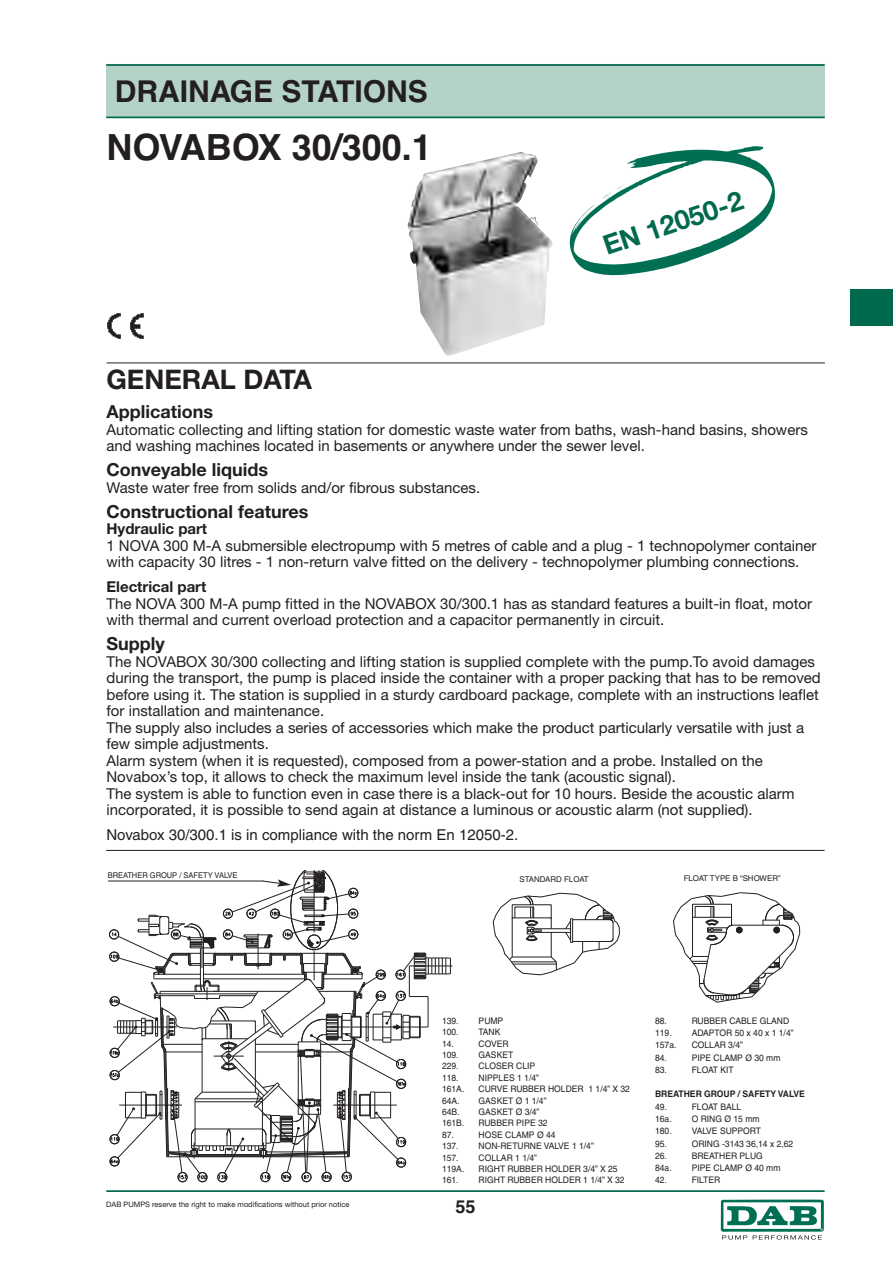
<style>
.page{position:relative;width:893px;height:1263px;background:#fff}
.page>*{position:absolute;margin:0;border:0;box-sizing:border-box;transform-origin:0 0}
.t1{font:700 36px "Helvetica";color:#231f20}
.t2{font:700 30px "Helvetica";color:#231f20}
.t3{font:700 27px "Helvetica Neue";color:#231f20}
.t4{font:700 27px "Helvetica Neue";color:#00694e}
.t5{font:700 18px "Helvetica Neue";color:#231f20}
.t6{font:700 18px "Helvetica";color:#231f20}
.t7{font:15px/16.5px "Helvetica Neue";color:#231f20}
.t8{font:15px "Helvetica";color:#231f20}
.t9{font:700 15px "Helvetica Neue";color:#231f20}
.t10{font:9px "Helvetica";color:#231f20;scale:.95 1}
.t11{font:700 9px "Helvetica";color:#231f20;scale:.95 1}
.t12{font:7.95px "Helvetica";color:#231f20}
.t13{font:7.95px "Helvetica";color:#231f20;scale:.95 1}
.t14{font:7.5px "Helvetica Neue";color:#231f20}
.t15{font:3.45px "Helvetica";color:#fff}
</style>
<div class="page">
<hr style="left:106px;top:1190px;width:719px;height:2px;background:#00694e">
<svg style="left:721px;top:1200px;width:103px;height:40px"></svg>
<img style="left:107px;top:313px;width:37px;height:26px">
<hr style="left:106px;top:363px;width:719px;height:1px;background:#231f20">
<hr style="left:106px;top:850px;width:719px;height:1px;background:#231f20">
<img style="left:408px;top:152px;width:145px;height:204px">
<div style="left:217px;top:1172px;width:10px;height:10px;border:1px solid #231f20;border-radius:50%"></div>
<div style="left:198px;top:1172px;width:9px;height:10px;border:1px solid #231f20;border-radius:50%"></div>
<div style="left:178px;top:1172px;width:9px;height:10px;border:1px solid #231f20;border-radius:50%"></div>
<div style="left:342px;top:1172px;width:10px;height:10px;border:1px solid #231f20;border-radius:50%"></div>
<div style="left:109px;top:930px;width:10px;height:9px;border:1px solid #231f20;border-radius:50%"></div>
<hr style="left:409px;top:966px;width:43px;height:1px;background:#231f20">
<div style="left:302px;top:1172px;width:9px;height:10px;border:1px solid #231f20;border-radius:50%"></div>
<div style="left:260px;top:1172px;width:10px;height:10px;border:1px solid #231f20;border-radius:50%"></div>
<div style="left:322px;top:1172px;width:9px;height:10px;border:1px solid #231f20;border-radius:50%"></div>
<div style="left:109px;top:952px;width:10px;height:10px;border:1px solid #231f20;border-radius:50%"></div>
<div style="left:281px;top:1172px;width:10px;height:10px;border:1px solid #231f20;border-radius:50%"></div>
<svg style="left:673px;top:892px;width:127px;height:111px"></svg>
<svg style="left:493px;top:893px;width:127px;height:82px"></svg>
<hr style="left:108px;top:881px;width:155px;height:1px;background:#231f20">
<svg style="left:110px;top:870px;width:341px;height:310px"></svg>
<div style="left:106px;top:64px;width:719px;height:53px;background:#b4d2c6"></div>
<hr style="left:106px;top:64px;width:719px;height:2px;background:#00694e">
<hr style="left:106px;top:117px;width:719px;height:1px;background:#00694e">
<svg style="left:569px;top:146px;width:206px;height:130px"></svg>
<div style="left:850px;top:289px;width:43px;height:36px;background:#00694e"></div>
<h2 class="t2" style="left:115px;top:80px;width:314px">DRAINAGE STATIONS</h2>
<h1 class="t1" style="left:106px;top:134px;width:327px">NOVABOX 30/300.1</h1>
<h3 class="t4" style="left:601px;top:238px;width:147px;rotate:-19deg">EN 12050-2</h3>
<h3 class="t3" style="left:106px;top:370px;width:207px">GENERAL DATA</h3>
<p class="t5" style="left:106px;top:405px;width:108px">Applications</p>
<p class="t7" style="left:106px;top:423px;width:703px">Automatic collecting and lifting station for domestic waste water from baths, wash-hand basins, showers and washing machines located in basements or anywhere under the sewer level.</p>
<p class="t5" style="left:106px;top:463px;width:163px">Conveyable liquids</p>
<p class="t7" style="left:106px;top:481px;width:375px">Waste water free from solids and/or fibrous substances.</p>
<p class="t5" style="left:106px;top:505px;width:203px">Constructional features</p>
<p class="t9" style="left:106px;top:524px;width:102px">Hydraulic part</p>
<p class="t7" style="left:106px;top:539px;width:711px">1 NOVA 300 M-A submersible electropump with 5 metres of cable and a plug - 1 technopolymer container with capacity 30 litres - 1 non-return valve fitted on the delivery - technopolymer plumbing connections.</p>
<p class="t9" style="left:106px;top:582px;width:101px">Electrical part</p>
<p class="t7" style="left:106px;top:597px;width:707px">The NOVA 300 M-A pump fitted in the NOVABOX 30/300.1 has as standard features a built-in float, motor with thermal and current overload protection and a capacitor permanently in circuit.</p>
<p class="t5" style="left:106px;top:637px;width:60px">Supply</p>
<p class="t7" style="left:106px;top:655px;width:716px">The NOVABOX 30/300 collecting and lifting station is supplied complete with the pump.To avoid damages during the transport, the pump is placed inside the container with a proper packing that has to be removed before using it. The station is supplied in a sturdy cardboard package, complete with an instructions leaflet for installation and maintenance.<br>The supply also includes a series of accessories which make the product particularly versatile with just a few simple adjustments.<br>Alarm system (when it is requested), composed from a power-station and a probe. Installed on the Novabox’s top, it allows to check the maximum level inside the tank (acoustic signal).<br>The system is able to function even in case there is a black-out for 10 hours. Beside the acoustic alarm incorporated, it is possible to send again at distance a luminous or acoustic alarm (not supplied).</p>
<p class="t8" style="left:106px;top:829px;width:413px">Novabox 30/300.1 is in compliance with the norm En 12050-2.</p>
<p class="t12" style="left:520px;top:876px;width:70px">STANDARD FLOAT</p>
<p class="t13" style="left:108px;top:872px;width:138px">BREATHER GROUP / SAFETY VALVE</p>
<p class="t12" style="left:684px;top:875px;width:98px">FLOAT TYPE B “SHOWER”</p>
<p class="t14" style="left:106px;top:1202px;width:245px">DAB PUMPS reserve the right to make modifications without prior notice</p>
<p class="t10" style="left:442px;top:1017px;width:19px">139.</p>
<p class="t10" style="left:479px;top:1017px;width:27px">PUMP</p>
<p class="t10" style="left:442px;top:1029px;width:19px">100.</p>
<p class="t10" style="left:479px;top:1029px;width:24px">TANK</p>
<p class="t10" style="left:442px;top:1040px;width:14px">14.</p>
<p class="t10" style="left:479px;top:1040px;width:33px">COVER</p>
<p class="t10" style="left:442px;top:1052px;width:19px">109.</p>
<p class="t10" style="left:479px;top:1052px;width:38px">GASKET</p>
<p class="t10" style="left:442px;top:1063px;width:19px">229.</p>
<p class="t10" style="left:479px;top:1063px;width:61px">CLOSER CLIP</p>
<p class="t10" style="left:442px;top:1074px;width:19px">118.</p>
<p class="t10" style="left:479px;top:1074px;width:65px">NIPPLES 1 1/4”</p>
<p class="t10" style="left:442px;top:1086px;width:25px">161A.</p>
<p class="t10" style="left:479px;top:1086px;width:161px">CURVE RUBBER HOLDER 1 1/4” X 32</p>
<p class="t10" style="left:442px;top:1097px;width:20px">64A.</p>
<p class="t10" style="left:479px;top:1097px;width:73px">GASKET Ø 1 1/4”</p>
<p class="t10" style="left:442px;top:1109px;width:20px">64B.</p>
<p class="t10" style="left:479px;top:1109px;width:65px">GASKET Ø 3/4”</p>
<p class="t10" style="left:442px;top:1120px;width:25px">161B.</p>
<p class="t10" style="left:479px;top:1120px;width:74px">RUBBER PIPE 32</p>
<p class="t10" style="left:442px;top:1131px;width:14px">87.</p>
<p class="t10" style="left:479px;top:1131px;width:82px">HOSE CLAMP Ø 44</p>
<p class="t10" style="left:442px;top:1143px;width:19px">137.</p>
<p class="t10" style="left:479px;top:1143px;width:123px">NON-RETURNE VALVE 1 1/4”</p>
<p class="t10" style="left:442px;top:1154px;width:19px">157.</p>
<p class="t10" style="left:479px;top:1154px;width:63px">COLLAR 1 1/4”</p>
<p class="t10" style="left:442px;top:1165px;width:25px">119A.</p>
<p class="t10" style="left:479px;top:1165px;width:148px">RIGHT RUBBER HOLDER 3/4” X 25</p>
<p class="t10" style="left:442px;top:1177px;width:19px">161.</p>
<p class="t10" style="left:479px;top:1177px;width:155px">RIGHT RUBBER HOLDER 1 1/4” X 32</p>
<p class="t6" style="left:455px;top:1200px;width:21px">55</p>
<p class="t10" style="left:655px;top:1017px;width:14px">88.</p>
<p class="t10" style="left:692px;top:1017px;width:104px">RUBBER CABLE GLAND</p>
<p class="t10" style="left:655px;top:1030px;width:19px">119.</p>
<p class="t10" style="left:692px;top:1030px;width:109px">ADAPTOR 50 x 40 x 1 1/4”</p>
<p class="t10" style="left:655px;top:1042px;width:24px">157a.</p>
<p class="t10" style="left:692px;top:1042px;width:55px">COLLAR 3/4”</p>
<p class="t10" style="left:655px;top:1054px;width:14px">84.</p>
<p class="t10" style="left:692px;top:1054px;width:95px">PIPE CLAMP Ø 30 mm</p>
<p class="t10" style="left:655px;top:1066px;width:14px">83.</p>
<p class="t10" style="left:692px;top:1066px;width:46px">FLOAT KIT</p>
<p class="t11" style="left:655px;top:1091px;width:159px">BREATHER GROUP / SAFETY VALVE</p>
<p class="t10" style="left:655px;top:1103px;width:14px">49.</p>
<p class="t10" style="left:692px;top:1103px;width:54px">FLOAT BALL</p>
<p class="t10" style="left:655px;top:1116px;width:19px">16a.</p>
<p class="t10" style="left:692px;top:1116px;width:73px">O RING Ø 15 mm</p>
<p class="t10" style="left:655px;top:1128px;width:19px">180.</p>
<p class="t10" style="left:692px;top:1128px;width:75px">VALVE SUPPORT</p>
<p class="t10" style="left:655px;top:1140px;width:14px">95.</p>
<p class="t10" style="left:692px;top:1140px;width:108px">ORING -3143 36,14 x 2,62</p>
<p class="t10" style="left:655px;top:1152px;width:14px">26.</p>
<p class="t10" style="left:692px;top:1152px;width:76px">BREATHER PLUG</p>
<p class="t10" style="left:655px;top:1165px;width:19px">84a.</p>
<p class="t10" style="left:692px;top:1165px;width:95px">PIPE CLAMP Ø 40 mm</p>
<p class="t10" style="left:655px;top:1177px;width:14px">42.</p>
<p class="t10" style="left:692px;top:1177px;width:31px">FILTER</p>
<p class="t15" style="left:821px;top:1229px;width:4px">®</p>
</div>
